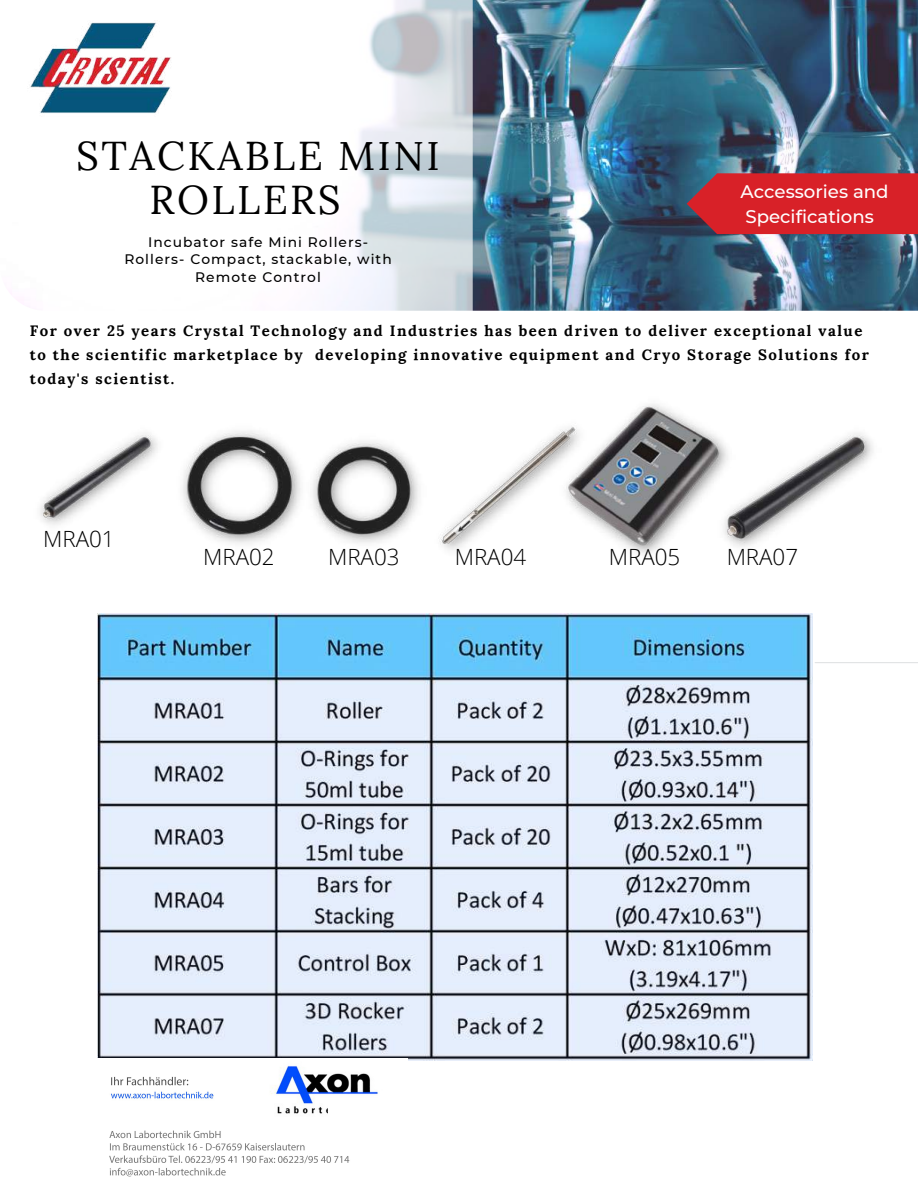
<style>
.page{position:relative;width:918px;height:1188px;background:#fff}
.page>*{position:absolute;margin:0;border:0;box-sizing:border-box;transform-origin:0 0}
.t1{font:40.2px/43.8px "Lora";letter-spacing:.06em;color:#000}
.t2{font:300 22.35px "Open Sans";color:#000}
.t3{font:500 18.15px/24.8px "Montserrat";color:#fff}
.t4{font:700 15px/23.7px "Lora";letter-spacing:.1em;color:#000}
.t5{font:500 13.8px/17.2px "Montserrat";letter-spacing:.075em;color:#000;text-align:center}
</style>
<div class="page">
<img style="left:10px;top:0;width:908px;height:311px">
<svg style="left:43px;top:0;width:430px;height:311px"></svg>
<hr style="left:815px;top:662px;width:103px;height:1px;background:#d9dbdd">
<img style="left:27px;top:15px;width:160px;height:118px">
<svg style="left:687px;top:173px;width:231px;height:61px;background:#cb242d"></svg>
<img style="left:98px;top:613px;width:714px;height:447px">
<img style="left:40px;top:433px;width:118px;height:92px">
<img style="left:182px;top:431px;width:119px;height:113px">
<img style="left:312px;top:441px;width:107px;height:102px">
<img style="left:439px;top:433px;width:119px;height:117px">
<img style="left:558px;top:404px;width:157px;height:150px">
<img style="left:715px;top:433px;width:158px;height:114px">
<img style="left:98px;top:1058px;width:310px;height:119px">
<img style="left:328px;top:1098px;width:80px;height:49px">
<h1 class="t1" style="left:150px;top:134px;width:292px;text-indent:-73px">STACKABLE MINI<br>ROLLERS</h1>
<p class="t5" style="left:124px;top:234px;width:269px">Incubator safe Mini Rollers-<br>Rollers- Compact, stackable, with<br>Remote Control</p>
<p class="t3" style="left:741px;top:179px;width:150px">Accessories and<br>Specifications</p>
<p class="t4" style="left:30px;top:319px;width:841px">For over 25 years Crystal Technology and Industries has been driven to deliver exceptional value to the scientific marketplace by developing innovative equipment and Cryo Storage Solutions for today's scientist.</p>
<h2 class="t2" style="left:43px;top:524px;width:73px">MRA01</h2>
<h2 class="t2" style="left:203px;top:541px;width:73px">MRA02</h2>
<h2 class="t2" style="left:328px;top:541px;width:73px">MRA03</h2>
<h2 class="t2" style="left:455px;top:541px;width:73px">MRA04</h2>
<h2 class="t2" style="left:609px;top:541px;width:73px">MRA05</h2>
<h2 class="t2" style="left:727px;top:541px;width:73px">MRA07</h2>
</div>
